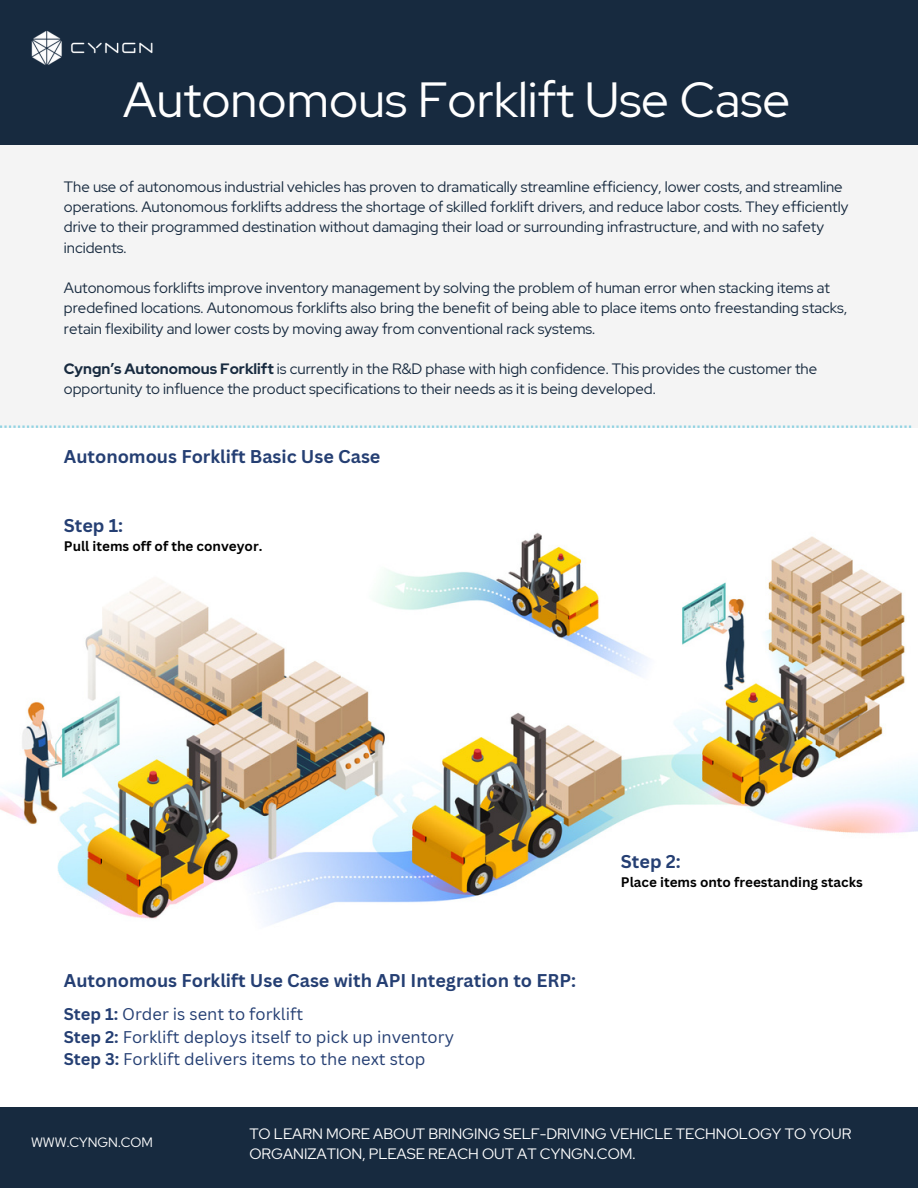
<style>
.page{position:relative;width:918px;height:1188px;background:#fff}
.page>*{position:absolute;margin:0;border:0;box-sizing:border-box;transform-origin:0 0}
.t1{font:49.2px "Red Hat Display";color:#fff}
.t2{font:700 18px "Canva Sans";color:#253f73}
.t3{font:16.5px/22.5px "Canva Sans";color:#253f73}
.t4{font:15px/20.2px "Red Hat Display";color:#172a3f}
.t5{font:15px/20.2px "Red Hat Display";color:#fff}
.t6{font:700 13.5px "Canva Sans";color:#000}
.t7{font:13.5px "Red Hat Display";color:#fff}
.s1{font-weight:700}
</style>
<div class="page">
<div style="left:0;top:0;width:918px;height:145px;background:#172a3f"></div>
<img style="left:31px;top:31px;width:122px;height:34px">
<div style="left:0;top:145px;width:918px;height:283px;background:#f4f4f4"></div>
<svg style="left:0;top:425px;width:911px;height:3px"></svg>
<div style="left:0;top:1107px;width:918px;height:81px;background:#172a3f"></div>
<img style="left:0;top:532px;width:918px;height:393px">
<h1 class="t1" style="left:123px;top:66px;width:669px">Autonomous Forklift Use Case</h1>
<p class="t4" style="left:64px;top:176px;width:786px">The use of autonomous industrial vehicles has proven to dramatically streamline efficiency, lower costs, and streamline operations. Autonomous forklifts address the shortage of skilled forklift drivers, and reduce labor costs. They efficiently drive to their programmed destination without damaging their load or surrounding infrastructure, and with no safety incidents.</p>
<p class="t4" style="left:64px;top:278px;width:785px">Autonomous forklifts improve inventory management by solving the problem of human error when stacking items at predefined locations. Autonomous forklifts also bring the benefit of being able to place items onto freestanding stacks, retain flexibility and lower costs by moving away from conventional rack systems.</p>
<p class="t4" style="left:64px;top:359px;width:755px"><span class="s1">Cyngn’s Autonomous Forklift</span> is currently in the R&amp;D phase with high confidence. This provides the customer the opportunity to influence the product specifications to their needs as it is being developed.</p>
<p class="t2" style="left:64px;top:444px;width:318px">Autonomous Forklift Basic Use Case</p>
<p class="t2" style="left:64px;top:513px;width:61px">Step 1:</p>
<p class="t6" style="left:64px;top:537px;width:200px">Pull items off of the conveyor.</p>
<p class="t2" style="left:64px;top:968px;width:514px">Autonomous Forklift Use Case with API Integration to ERP:</p>
<p class="t3" style="left:64px;top:1003px;width:392px"><span class="s1">Step 1:</span> Order is sent to forklift<br><span class="s1">Step 2:</span> Forklift deploys itself to pick up inventory<br><span class="s1">Step 3:</span> Forklift delivers items to the next stop</p>
<p class="t2" style="left:621px;top:849px;width:61px">Step 2:</p>
<p class="t6" style="left:621px;top:872px;width:243px">Place items onto freestanding stacks</p>
<p class="t7" style="left:31px;top:1133px;width:123px">WWW.CYNGN.COM</p>
<p class="t5" style="left:249px;top:1123px;width:603px">TO LEARN MORE ABOUT BRINGING SELF-DRIVING VEHICLE TECHNOLOGY TO YOUR<br>ORGANIZATION, PLEASE REACH OUT AT CYNGN.COM.</p>
</div>
